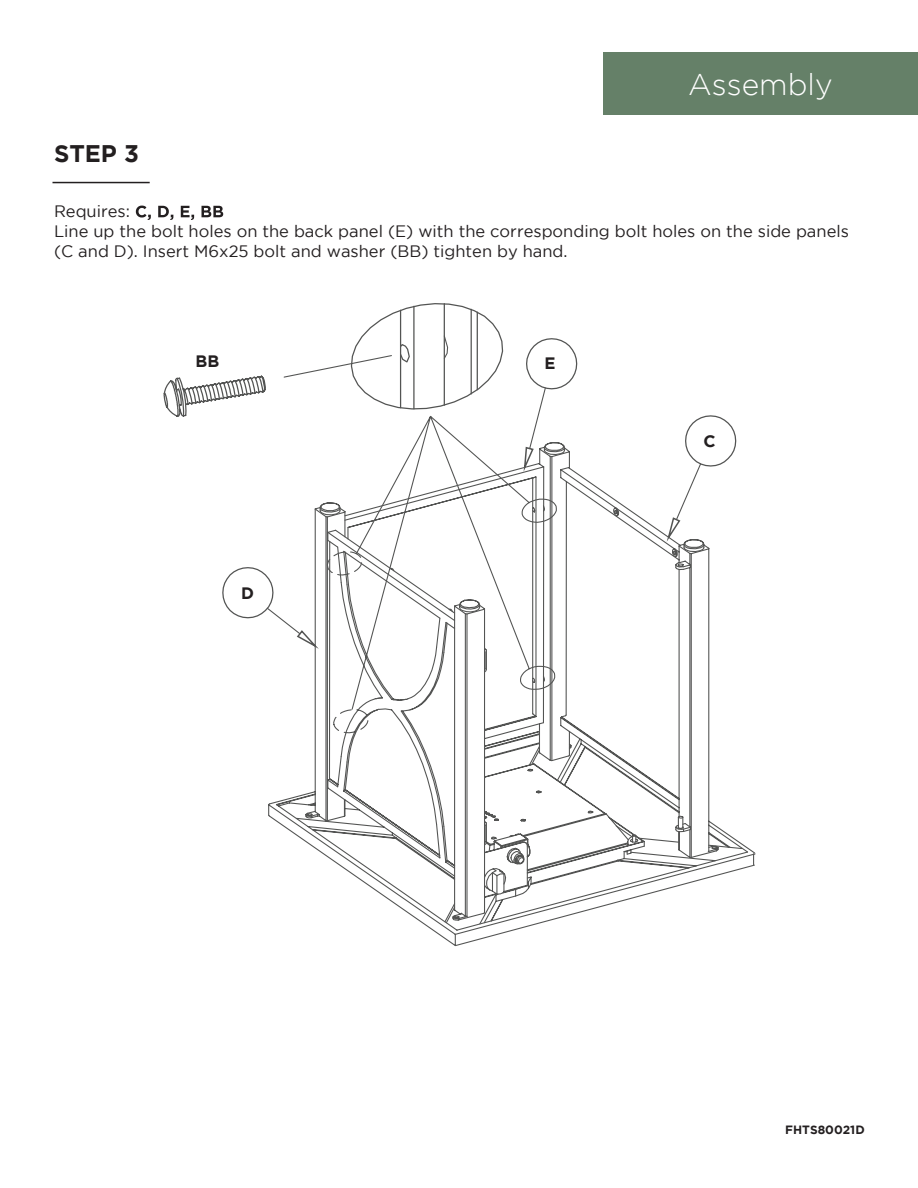
<style>
.page{position:relative;width:918px;height:1188px;background:#fff}
.page>*{position:absolute;margin:0;border:0;box-sizing:border-box;transform-origin:0 0}
.t1{font:300 30px "Gotham";color:#fff}
.t2{font:700 24px "Gotham";color:#231f20}
.t3{font:16.5px/19.8px "Gotham";color:#231f20}
.t4{font:700 16.5px "Gotham";color:#231f20}
.t5{font:700 12px "Gotham";color:#231f20}
</style>
<div class="page">
<svg style="left:268px;top:619px;width:452px;height:328px"></svg>
<svg style="left:361px;top:303px;width:140px;height:34px"></svg>
<svg style="left:163px;top:377px;width:59px;height:40px"></svg>
<svg style="left:222px;top:337px;width:515px;height:282px"></svg>
<svg style="left:266px;top:607px;width:56px;height:45px"></svg>
<svg style="left:523px;top:387px;width:24px;height:89px"></svg>
<svg style="left:665px;top:462px;width:37px;height:84px"></svg>
<svg style="left:136px;top:206px;width:87px;height:14px"></svg>
<hr style="left:52px;top:182px;width:98px;height:1px;background:#231f20">
<div style="left:603px;top:53px;width:315px;height:62px;background:#658068"></div>
<h2 class="t2" style="left:54px;top:139px;width:87px">STEP 3</h2>
<h1 class="t1" style="left:688px;top:68px;width:146px">Assembly</h1>
<p class="t3" style="left:54px;top:201px;width:797px">Requires:<br>Line up the bolt holes on the back panel (E) with the corresponding bolt holes on the side panels (C and D). Insert M6x25 bolt and washer (BB) tighten by hand.</p>
<p class="t4" style="left:196px;top:352px;width:25px">BB</p>
<p class="t4" style="left:241px;top:583px;width:14px">D</p>
<p class="t4" style="left:544px;top:353px;width:13px">E</p>
<p class="t4" style="left:703px;top:432px;width:14px">C</p>
<p class="t5" style="left:785px;top:1123px;width:81px">FHTS80021D</p>
</div>
